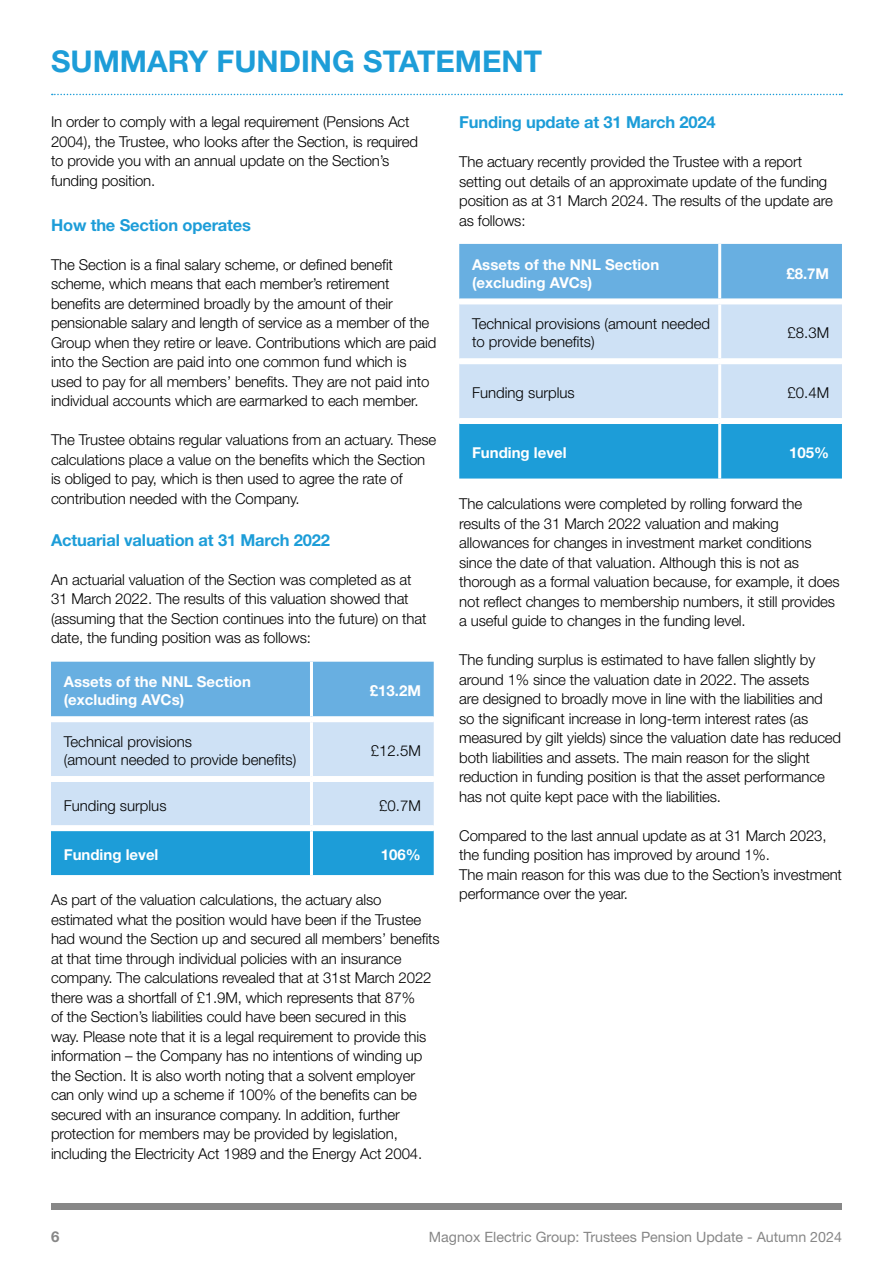
<style>
.page{position:relative;width:893px;height:1263px;background:#fff}
.page>*{position:absolute;margin:0;border:0;box-sizing:border-box;transform-origin:0 0}
.t1{font:700 30px "Helvetica Neue LT Std";color:#1d9dd8}
.t2{font:700 16.5px "Helvetica Neue LT Std";letter-spacing:-.01em;color:#1d9dd8}
.t3{font:300 15px/19.5px "Helvetica Neue LT Std";letter-spacing:-.01em;color:#000}
.t4{font:700 15px/18px "Helvetica Neue LT Std";color:#fff}
.t5{font:700 15px "Helvetica Neue LT Std";color:#878787}
.t6{font:14.25px "Helvetica Neue LT Std";color:#878787}
</style>
<div class="page">
<div style="left:51px;top:1203px;width:791px;height:7px;background:#878787"></div>
<svg style="left:52px;top:94px;width:790px;height:1px"></svg>
<svg style="left:51px;top:662px;width:383px;height:213px;background:#93c8ea"></svg>
<hr style="left:311px;top:716px;width:123px;height:2px;background:#fff">
<hr style="left:311px;top:721px;width:123px;height:1px;background:#fff">
<hr style="left:311px;top:776px;width:123px;height:1px;background:#fff">
<hr style="left:311px;top:780px;width:123px;height:2px;background:#fff">
<hr style="left:311px;top:825px;width:123px;height:2px;background:#fff">
<hr style="left:311px;top:830px;width:123px;height:1px;background:#fff">
<svg style="left:459px;top:244px;width:383px;height:234px;background:#90c7ea"></svg>
<hr style="left:720px;top:298px;width:122px;height:2px;background:#fff">
<hr style="left:720px;top:303px;width:122px;height:1px;background:#fff">
<hr style="left:720px;top:358px;width:122px;height:2px;background:#fff">
<hr style="left:720px;top:363px;width:122px;height:1px;background:#fff">
<hr style="left:720px;top:418px;width:122px;height:1px;background:#fff">
<hr style="left:720px;top:422px;width:122px;height:2px;background:#fff">
<h1 class="t1" style="left:51px;top:43px;width:493px">SUMMARY FUNDING STATEMENT</h1>
<p class="t3" style="left:51px;top:112px;width:369px">In order to comply with a legal requirement (Pensions Act 2004), the Trustee, who looks after the Section, is required to provide you with an annual update on the Section’s funding position.</p>
<p class="t2" style="left:51px;top:215px;width:202px">How the Section operates</p>
<p class="t3" style="left:51px;top:254px;width:387px">The Section is a final salary scheme, or defined benefit scheme, which means that each member’s retirement benefits are determined broadly by the amount of their pensionable salary and length of service as a member of the Group when they retire or leave. Contributions which are paid into the Section are paid into one common fund which is used to pay for all members’ benefits. They are not paid into individual accounts which are earmarked to each member.</p>
<p class="t3" style="left:51px;top:430px;width:387px">The Trustee obtains regular valuations from an actuary. These calculations place a value on the benefits which the Section is obliged to pay, which is then used to agree the rate of contribution needed with the Company.</p>
<p class="t2" style="left:51px;top:530px;width:281px">Actuarial valuation at 31 March 2022</p>
<p class="t3" style="left:51px;top:569px;width:377px">An actuarial valuation of the Section was completed as at 31 March 2022. The results of this valuation showed that (assuming that the Section continues into the future) on that date, the funding position was as follows:</p>
<p class="t4" style="left:64px;top:673px;width:189px">Assets of the NNL Section (excluding AVCs)</p>
<p class="t4" style="left:370px;top:682px;width:53px">£13.2M</p>
<p class="t3" style="left:64px;top:732px;width:234px;line-height:18px">Technical provisions<br>(amount needed to provide benefits)</p>
<p class="t3" style="left:371px;top:741px;width:52px">£12.5M</p>
<p class="t3" style="left:64px;top:795px;width:104px">Funding surplus</p>
<p class="t3" style="left:379px;top:795px;width:43px">£0.7M</p>
<p class="t4" style="left:64px;top:845px;width:96px">Funding level</p>
<p class="t4" style="left:381px;top:845px;width:42px">106%</p>
<p class="t3" style="left:51px;top:890px;width:390px">As part of the valuation calculations, the actuary also estimated what the position would have been if the Trustee had wound the Section up and secured all members’ benefits at that time through individual policies with an insurance company. The calculations revealed that at 31st March 2022 there was a shortfall of £1.9M, which represents that 87%<br>of the Section’s liabilities could have been secured in this<br>way. Please note that it is a legal requirement to provide this information – the Company has no intentions of winding up the Section. It is also worth noting that a solvent employer can only wind up a scheme if 100% of the benefits can be secured with an insurance company. In addition, further protection for members may be provided by legislation, including the Electricity Act 1989 and the Energy Act 2004.</p>
<p class="t2" style="left:459px;top:112px;width:258px">Funding update at 31 March 2024</p>
<p class="t3" style="left:459px;top:152px;width:375px">The actuary recently provided the Trustee with a report setting out details of an approximate update of the funding position as at 31 March 2024. The results of the update are as follows:</p>
<p class="t4" style="left:472px;top:255px;width:189px">Assets of the NNL Section (excluding AVCs)</p>
<p class="t4" style="left:786px;top:264px;width:44px">£8.7M</p>
<p class="t3" style="left:472px;top:315px;width:240px;line-height:18px">Technical provisions (amount needed to provide benefits)</p>
<p class="t3" style="left:787px;top:323px;width:43px">£8.3M</p>
<p class="t3" style="left:472px;top:383px;width:104px">Funding surplus</p>
<p class="t3" style="left:787px;top:383px;width:43px">£0.4M</p>
<p class="t4" style="left:472px;top:444px;width:96px">Funding level</p>
<p class="t4" style="left:789px;top:444px;width:42px">105%</p>
<p class="t3" style="left:459px;top:494px;width:382px">The calculations were completed by rolling forward the results of the 31 March 2022 valuation and making allowances for changes in investment market conditions since the date of that valuation. Although this is not as thorough as a formal valuation because, for example, it does not reflect changes to membership numbers, it still provides a useful guide to changes in the funding level.</p>
<p class="t3" style="left:459px;top:650px;width:383px">The funding surplus is estimated to have fallen slightly by around 1% since the valuation date in 2022. The assets<br>are designed to broadly move in line with the liabilities and so the significant increase in long-term interest rates (as measured by gilt yields) since the valuation date has reduced both liabilities and assets. The main reason for the slight reduction in funding position is that the asset performance has not quite kept pace with the liabilities.</p>
<p class="t3" style="left:459px;top:825px;width:384px">Compared to the last annual update as at 31 March 2023, the funding position has improved by around 1%.<br>The main reason for this was due to the Section’s investment performance over the year.</p>
<p class="t5" style="left:51px;top:1227px;width:10px">6</p>
<p class="t6" style="left:429px;top:1228px;width:415px">Magnox Electric Group: Trustees Pension Update - Autumn 2024</p>
</div>
